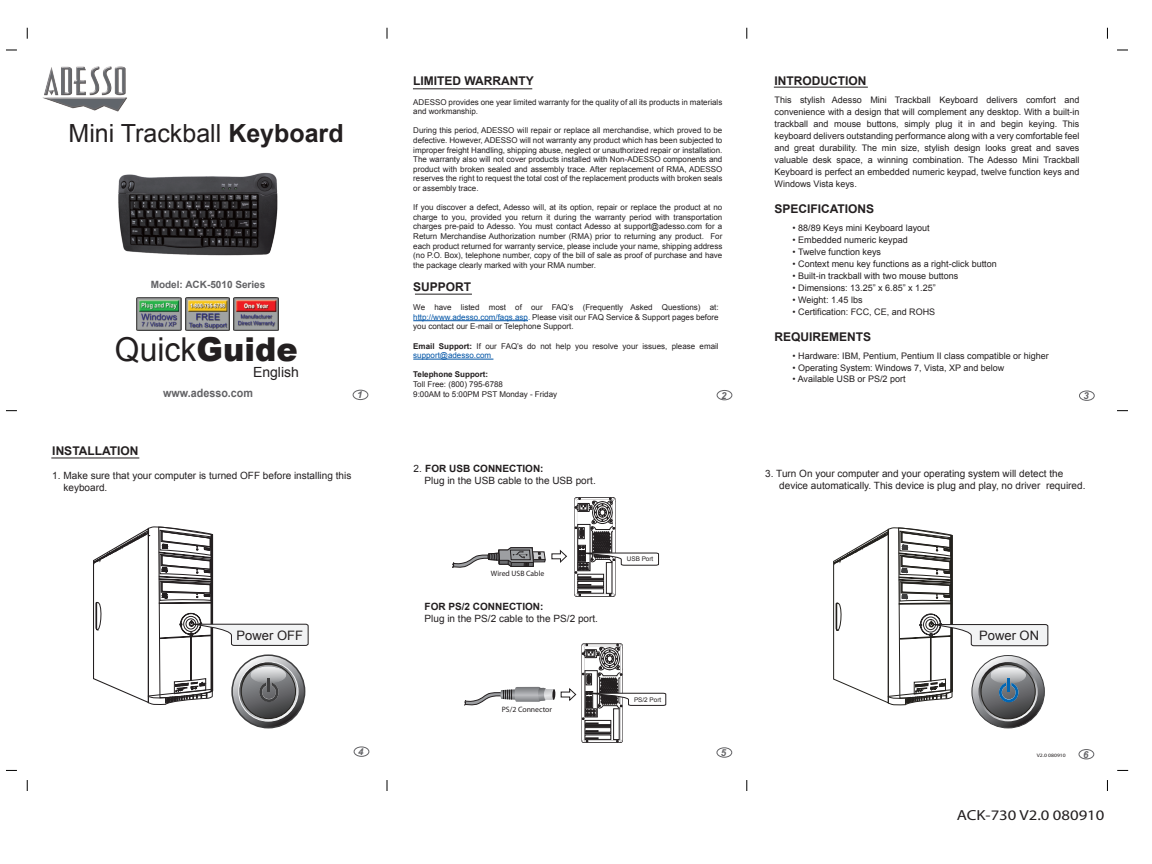
<style>
.page{position:relative;width:1152px;height:864px;background:#fff}
.page>*{position:absolute;margin:0;border:0;box-sizing:border-box;transform-origin:0 0}
.t1{font:32.9px "Arial";color:#231f20}
.t2{font:25px "Arial";color:#231f20}
.t3{font:14.6px "Myriad";color:#231f20;scale:1.15 1}
.t4{font:14px "Arial";color:#231f20}
.t5{font:13px "Arial";color:#231f20}
.t6{font:700 12px "Arial";color:#231f20}
.t7{font:700 11.5px "Arial";color:#636366;scale:.93 1}
.t8{font:10px/12px "Arial";color:#231f20}
.t9{font:700 10px "Arial";color:#636366}
.t10{font:700 10px "Arial";color:#231f20}
.t11{font:italic 700 9.6px "Arial";color:#636366}
.t12{font:9px/12px "Arial";color:#231f20;text-align:justify}
.t13{font:8px/9.6px "Arial";color:#231f20;text-align:justify}
.t14{font:700 8px "Arial";color:#231f20}
.t15{font:7.8px "Myriad";color:#231f20}
.t16{font:7.7px "Myriad";color:#231f20}
.t17{font:6.4px "Arial";color:#231f20}
.t18{font:5px "Myriad";color:#231f20;scale:1.15 1}
.s1{font-weight:700}
.s2{font-weight:900}
.s3{color:#0154a6}
</style>
<div class="page">
<hr style="left:774px;top:87px;width:94px;height:1px;background:#231f20">
<hr style="left:51px;top:457px;width:88px;height:1px;background:#231f20">
<hr style="left:413px;top:320px;width:115px;height:1px;background:#0154a6">
<hr style="left:413px;top:359px;width:80px;height:1px;background:#0154a6">
<hr style="left:413px;top:88px;width:119px;height:1px;background:#231f20">
<hr style="left:415px;top:294px;width:57px;height:1px;background:#231f20">
<div style="left:353px;top:390px;width:15px;height:10px;border:1px solid #636366;border-radius:50%"></div>
<div style="left:717px;top:390px;width:15px;height:10px;border:1px solid #636366;border-radius:50%"></div>
<div style="left:1079px;top:390px;width:16px;height:11px;border:1px solid #636366;border-radius:50%"></div>
<div style="left:1079px;top:749px;width:15px;height:10px;border:1px solid #636366;border-radius:50%"></div>
<div style="left:716px;top:747px;width:16px;height:11px;border:1px solid #636366;border-radius:50%"></div>
<div style="left:354px;top:746px;width:15px;height:11px;border:1px solid #636366;border-radius:50%"></div>
<svg style="left:232px;top:655px;width:73px;height:73px"></svg>
<svg style="left:239px;top:662px;width:59px;height:59px"></svg>
<svg style="left:241px;top:664px;width:55px;height:55px"></svg>
<svg style="left:93px;top:526px;width:216px;height:179px"></svg>
<svg style="left:972px;top:656px;width:72px;height:72px"></svg>
<svg style="left:979px;top:662px;width:59px;height:59px"></svg>
<svg style="left:981px;top:665px;width:54px;height:54px"></svg>
<svg style="left:833px;top:527px;width:215px;height:178px"></svg>
<svg style="left:574px;top:497px;width:85px;height:100px"></svg>
<svg style="left:552px;top:550px;width:15px;height:12px"></svg>
<svg style="left:582px;top:643px;width:84px;height:100px"></svg>
<svg style="left:561px;top:688px;width:15px;height:13px"></svg>
<svg style="left:452px;top:547px;width:94px;height:21px"></svg>
<svg style="left:464px;top:687px;width:91px;height:19px"></svg>
<img style="left:42px;top:66px;width:85px;height:46px">
<img style="left:234px;top:297px;width:44px;height:34px">
<img style="left:186px;top:297px;width:44px;height:33px">
<img style="left:137px;top:297px;width:44px;height:33px">
<img style="left:118px;top:172px;width:160px;height:84px">
<h2 class="t2" style="left:69px;top:117px;width:277px">Mini Trackball <span class="s1">Keyboard</span></h2>
<p class="t9" style="left:151px;top:277px;width:116px">Model: ACK-5010 Series</p>
<h1 class="t1" style="left:115px;top:328px;width:184px">Quick<span class="s2">Guide</span></h1>
<h3 class="t4" style="left:253px;top:363px;width:47px">English</h3>
<h3 class="t7" style="left:163px;top:385px;width:98px">www.adesso.com</h3>
<h3 class="t6" style="left:413px;top:73px;width:122px">LIMITED WARRANTY</h3>
<p class="t13" style="left:413px;top:97px;width:311px">ADESSO provides one year limited warranty for the quality of all its products in materials and workmanship.</p>
<p class="t13" style="left:413px;top:126px;width:311px">During this period, ADESSO will repair or replace all merchandise, which proved to be defective. However, ADESSO will not warranty any product which has been subjected to improper freight Handling, shipping abuse, neglect or unauthorized repair or installation.<br>The warranty also will not cover products installed with Non-ADESSO components and product with broken sealed and assembly trace. After replacement of RMA, ADESSO reserves the right to request the total cost of the replacement products with broken seals or assembly trace.</p>
<p class="t13" style="left:413px;top:203px;width:311px">If you discover a defect, Adesso will, at its option, repair or replace the product at no charge to you, provided you return it during the warranty period with transportation charges pre-paid to Adesso. You must contact Adesso at support@adesso.com for a Return Merchandise Authorization number (RMA) prior to returning any product. For each product returned for warranty service, please include your name, shipping address (no P.O. Box), telephone number, copy of the bill of sale as proof of purchase and have the package clearly marked with your RMA number.</p>
<h3 class="t6" style="left:413px;top:279px;width:60px">SUPPORT</h3>
<p class="t13" style="left:413px;top:303px;width:307px">We have listed most of our FAQ’s (Frequently Asked Questions) at: <span class="s3">http://www.adesso.com/faqs.asp.</span> Please visit our FAQ Service &amp; Support pages before you contact our E-mail or Telephone Support.</p>
<p class="t13" style="left:413px;top:341px;width:307px"><span class="s1">Email Support:</span> If our FAQ’s do not help you resolve your issues, please email <span class="s3">support@adesso.com</span></p>
<p class="t14" style="left:413px;top:369px;width:76px">Telephone Support:</p>
<p class="t13" style="left:413px;top:380px;width:91px">Toll Free: (800) 795-6788</p>
<h3 class="t6" style="left:775px;top:73px;width:93px">INTRODUCTION</h3>
<p class="t12" style="left:775px;top:94px;width:306px">This stylish Adesso Mini Trackball Keyboard delivers comfort and convenience with a design that will complement any desktop. With a built-in trackball and mouse buttons, simply plug it in and begin keying. This keyboard delivers outstanding performance along with a very comfortable feel and great durability. The min size, stylish design looks great and saves valuable desk space, a winning combination. The Adesso Mini Trackball Keyboard is perfect an embedded numeric keypad, twelve function keys and Windows Vista keys.</p>
<h3 class="t6" style="left:775px;top:200px;width:101px">SPECIFICATIONS</h3>
<p class="t12" style="left:793px;top:222px;width:139px">• 88/89 Keys mini Keyboard layout</p>
<p class="t12" style="left:793px;top:234px;width:117px">• Embedded numeric keypad</p>
<p class="t12" style="left:793px;top:246px;width:90px">• Twelve function keys</p>
<p class="t12" style="left:793px;top:258px;width:206px">• Context menu key functions as a right-click button</p>
<p class="t12" style="left:793px;top:270px;width:167px">• Built-in trackball with two mouse buttons</p>
<p class="t12" style="left:793px;top:282px;width:145px">• Dimensions: 13.25” x 6.85” x 1.25”</p>
<p class="t12" style="left:793px;top:294px;width:72px">• Weight: 1.45 lbs</p>
<p class="t12" style="left:793px;top:306px;width:144px">• Certification: FCC, CE, and ROHS</p>
<h3 class="t6" style="left:775px;top:329px;width:98px">REQUIREMENTS</h3>
<p class="t12" style="left:793px;top:350px;width:258px">• Hardware: IBM, Pentium, Pentium II class compatible or higher</p>
<p class="t12" style="left:793px;top:362px;width:213px">• Operating System: Windows 7, Vista, XP and below</p>
<p class="t12" style="left:793px;top:373px;width:115px">• Available USB or PS/2 port</p>
<p class="t11" style="left:357px;top:389px;width:7px">1</p>
<p class="t13" style="left:413px;top:389px;width:145px">9:00AM to 5:00PM PST Monday - Friday</p>
<p class="t11" style="left:721px;top:389px;width:7px">2</p>
<p class="t11" style="left:1083px;top:389px;width:7px">3</p>
<h3 class="t6" style="left:52px;top:442px;width:88px">INSTALLATION</h3>
<p class="t8" style="left:63px;top:469px;width:289px;text-indent:-11px">1. Make sure that your computer is turned OFF before installing this keyboard.</p>
<p class="t8" style="left:779px;top:468px;width:308px;text-indent:-14px">3. Turn On your computer and your operating system will detect the device automatically. This device is plug and play, no driver required.</p>
<p class="t8" style="left:425px;top:463px;width:173px;text-indent:-11px">2. <span class="s1">FOR USB CONNECTION:<br></span>Plug in the USB cable to the USB port.</p>
<p class="t16" style="left:491px;top:569px;width:55px">Wired USB Cable</p>
<p class="t10" style="left:425px;top:600px;width:120px">FOR PS/2 CONNECTION:</p>
<p class="t8" style="left:425px;top:613px;width:175px">Plug in the PS/2 cable to the PS/2 port.</p>
<p class="t17" style="left:627px;top:555px;width:28px">USB Port</p>
<h3 class="t5" style="left:237px;top:626px;width:68px">Power OFF</h3>
<h3 class="t5" style="left:979px;top:627px;width:61px">Power ON</h3>
<p class="t15" style="left:502px;top:705px;width:52px">PS/2 Connector</p>
<p class="t17" style="left:634px;top:695px;width:29px">PS/2 Port</p>
<p class="t11" style="left:358px;top:745px;width:7px">4</p>
<p class="t11" style="left:721px;top:746px;width:7px">5</p>
<p class="t11" style="left:1083px;top:748px;width:7px">6</p>
<p class="t18" style="left:1037px;top:752px;width:27px">V2.0 080910</p>
<h3 class="t3" style="left:957px;top:807px;width:130px">ACK-730 V2.0 080910</h3>
</div>
